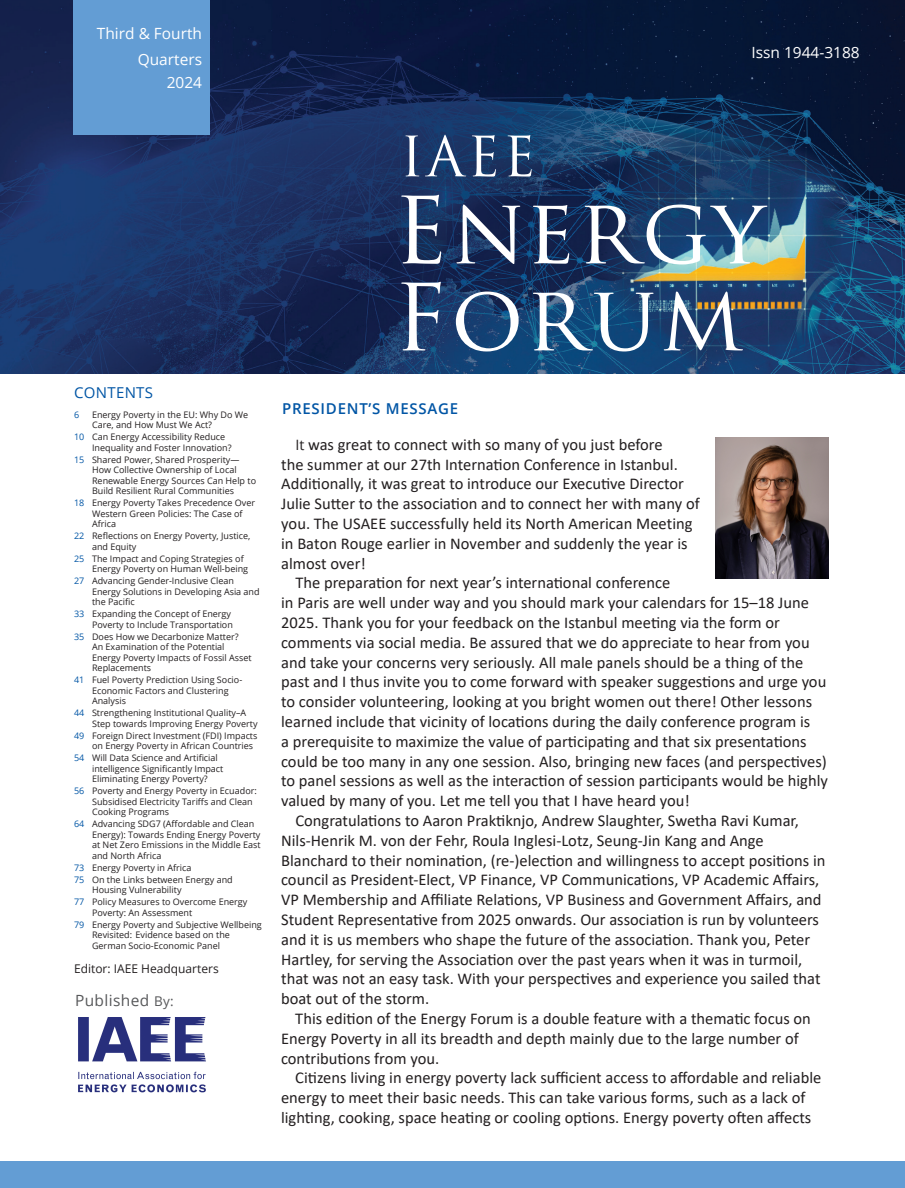
<style>
.page{position:relative;width:905px;height:1188px;background:#fff}
.page>*{position:absolute;margin:0;border:0;box-sizing:border-box;transform-origin:0 0}
.t1{font:90px/87px "Trajan Pro";letter-spacing:.025em;color:#fff}
.t2{font:54.15px "Trajan Pro";color:#fff}
.Body_Text_NEW{font:16.5px/19.8px "Calibri";color:#231f20}
.t3{font:15.45px/25.2px "Open Sans";color:#fff;text-align:right}
.Header_1_-_Dark_Blue_NEW{font:15.45px "Open Sans";letter-spacing:.025em;color:#57585a}
.Header_2_-_Blue_All_Caps_NEW{font:600 15px "Open Sans";letter-spacing:.05em;color:#0155a5}
.Heading_NEW{font:15px "Open Sans";letter-spacing:.02em;color:#0155a5}
.Contents_NEW{font:12px "Open Sans";color:#231f20}
.Contents_NEW-2{font:9px/10.5px "Open Sans";color:#231f20}
.Contents_NEW-3{font:9px "Open Sans";color:#0155a5}
.s1{color:#0155a5}
.s2{font-size:13.5px}
.s3{font-family:"Open Sans";font-size:14.25px}
</style>
<div class="page">
<div style="left:0;top:1161px;width:904px;height:27px;background:#639dd4"></div>
<img style="left:0;top:0;width:904px;height:373px">
<div style="left:73px;top:0;width:136px;height:134px;background:#639dd4"></div>
<img style="left:78px;top:1017px;width:128px;height:76px">
<img style="left:715px;top:438px;width:113px;height:141px">
<p class="t3" style="left:97px;top:21px;width:107px">Third &amp; Fourth<br>Quarters</p>
<p class="t3" style="left:167px;top:69px;width:37px">2024</p>
<p class="Heading_NEW" style="left:74px;top:383px;width:81px">CONTENTS</p>
<p class="Contents_NEW-3" style="left:74px;top:408px;width:7px">6</p>
<p class="Contents_NEW-2" style="left:92px;top:409px;width:158px">Energy Poverty in the EU: Why Do We<br>Care, and How Must We Act?</p>
<p class="Contents_NEW-2" style="left:92px;top:431px;width:141px;text-indent:-18px"><span class="s1">10</span> Can Energy Accessibility Reduce<br>Inequality and Foster Innovation?</p>
<p class="Contents_NEW-2" style="left:92px;top:454px;width:165px;text-indent:-18px"><span class="s1">15</span> Shared Power, Shared Prosperity— How Collective Ownership of Local Renewable Energy Sources Can Help to Build Resilient Rural Communities</p>
<p class="Contents_NEW-2" style="left:92px;top:497px;width:165px;text-indent:-18px"><span class="s1">18</span> Energy Poverty Takes Precedence Over<br>Western Green Policies: The Case of<br>Africa</p>
<p class="Contents_NEW-2" style="left:92px;top:530px;width:160px;text-indent:-18px"><span class="s1">22</span> Reflections on Energy Poverty, Justice, and Equity</p>
<p class="Contents_NEW-2" style="left:92px;top:553px;width:158px;text-indent:-18px"><span class="s1">25</span> The Impact and Coping Strategies of<br>Energy Poverty on Human Well-being</p>
<p class="Contents_NEW-2" style="left:92px;top:575px;width:169px;text-indent:-18px"><span class="s1">27</span> Advancing Gender-Inclusive Clean<br>Energy Solutions in Developing Asia and the Pacific</p>
<p class="Contents_NEW-2" style="left:74px;top:608px;width:160px;text-align:right"><span class="s1">33</span> Expanding the Concept of Energy<br>Poverty to Include Transportation</p>
<p class="Contents_NEW-2" style="left:92px;top:631px;width:161px;text-indent:-18px"><span class="s1">35</span> Does How we Decarbonize Matter?<br>An Examination of the Potential<br>Energy Poverty Impacts of Fossil Asset<br>Replacements</p>
<p class="Contents_NEW-2" style="left:92px;top:674px;width:152px;text-indent:-18px"><span class="s1">41</span> Fuel Poverty Prediction Using Socio-<br>Economic Factors and Clustering<br>Analysis</p>
<p class="Contents_NEW-2" style="left:92px;top:707px;width:167px;text-indent:-18px"><span class="s1">44</span> Strengthening Institutional Quality–A<br>Step towards Improving Energy Poverty</p>
<p class="Contents_NEW-2" style="left:92px;top:730px;width:167px;text-indent:-18px"><span class="s1">49</span> Foreign Direct Investment (FDI) Impacts on Energy Poverty in African Countries</p>
<p class="Contents_NEW-2" style="left:92px;top:752px;width:133px;text-indent:-18px"><span class="s1">54</span> Will Data Science and Artificial intelligence Significantly Impact<br>Eliminating Energy Poverty?</p>
<p class="Contents_NEW-2" style="left:92px;top:785px;width:166px;text-indent:-18px"><span class="s1">56</span> Poverty and Energy Poverty in Ecuador:<br>Subsidised Electricity Tariffs and Clean<br>Cooking Programs</p>
<p class="Contents_NEW-2" style="left:92px;top:818px;width:170px;text-indent:-18px"><span class="s1">64</span> Advancing SDG7 (Affordable and Clean Energy): Towards Ending Energy Poverty at Net Zero Emissions in the Middle East and North Africa</p>
<p class="Contents_NEW-2" style="left:74px;top:862px;width:119px"><span class="s1">73</span> Energy Poverty in Africa</p>
<p class="Contents_NEW-2" style="left:92px;top:874px;width:142px;text-indent:-18px"><span class="s1">75</span> On the Links between Energy and<br>Housing Vulnerability</p>
<p class="Contents_NEW-2" style="left:92px;top:896px;width:157px;text-indent:-18px"><span class="s1">77</span> Policy Measures to Overcome Energy<br>Poverty: An Assessment</p>
<p class="Contents_NEW-2" style="left:92px;top:919px;width:171px;text-indent:-18px"><span class="s1">79</span> Energy Poverty and Subjective Wellbeing<br>Revisited: Evidence based on the<br>German Socio-Economic Panel</p>
<p class="Contents_NEW" style="left:74px;top:961px;width:146px">Editor: IAEE Headquarters</p>
<p class="Header_1_-_Dark_Blue_NEW" style="left:75px;top:990px;width:100px">Published <span class="s2">By:</span></p>
<p class="t3" style="left:751px;top:40px;width:110px">Issn 1944-3188</p>
<h2 class="t2" style="left:400px;top:122px;width:137px">IAEE</h2>
<h1 class="t1" style="left:393px;top:186px;width:372px">Energy<br>Forum</h1>
<p class="Header_2_-_Blue_All_Caps_NEW" style="left:282px;top:398px;width:178px">PRESIDENT’S MESSAGE</p>
<p class="Body_Text_NEW" style="left:281px;top:434px;width:420px;text-indent:14px"><span class="s3">It</span> was great to connect with so many of you just before<br>the summer at our 27th Internation Conference in Istanbul.<br>Additionally, it was great to introduce our Executive Director Julie Sutter to the association and to connect her with many of you. The USAEE successfully held its North American Meeting in Baton Rouge earlier in November and suddenly the year is almost over!</p>
<p class="Body_Text_NEW" style="left:281px;top:573px;width:548px;text-indent:14px">The preparation for next year’s international conference<br>in Paris are well under way and you should mark your calendars for 15–18 June 2025. Thank you for your feedback on the Istanbul meeting via the form or comments via social media. Be assured that we do appreciate to hear from you and take your concerns very seriously. All male panels should be a thing of the past and I thus invite you to come forward with speaker suggestions and urge you to consider volunteering, looking at you bright women out there! Other lessons learned include that vicinity of locations during the daily conference program is<br>a prerequisite to maximize the value of participating and that six presentations could be too many in any one session. Also, bringing new faces (and perspectives) to panel sessions as well as the interaction of session participants would be highly valued by many of you. Let me tell you that I have heard you!</p>
<p class="Body_Text_NEW" style="left:281px;top:810px;width:546px;text-indent:14px">Congratulations to Aaron Praktiknjo, Andrew Slaughter, Swetha Ravi Kumar, Nils-Henrik M. von der Fehr, Roula Inglesi-Lotz, Seung-Jin Kang and Ange Blanchard to their nomination, (re-)election and willingness to accept positions in council as President-Elect, VP Finance, VP Communications, VP Academic Affairs, VP Membership and Affiliate Relations, VP Business and Government Affairs, and Student Representative from 2025 onwards. Our association is run by volunteers and it is us members who shape the future of the association. Thank you, Peter Hartley, for serving the Association over the past years when it was in turmoil, that was not an easy task. With your perspectives and experience you sailed that boat out of the storm.</p>
<p class="Body_Text_NEW" style="left:281px;top:1008px;width:531px;text-indent:14px">This edition of the Energy Forum is a double feature with a thematic focus on<br>Energy Poverty in all its breadth and depth mainly due to the large number of contributions from you.</p>
<p class="Body_Text_NEW" style="left:281px;top:1068px;width:541px;text-indent:14px">Citizens living in energy poverty lack sufficient access to affordable and reliable energy to meet their basic needs. This can take various forms, such as a lack of lighting, cooking, space heating or cooling options. Energy poverty often affects</p>
</div>
